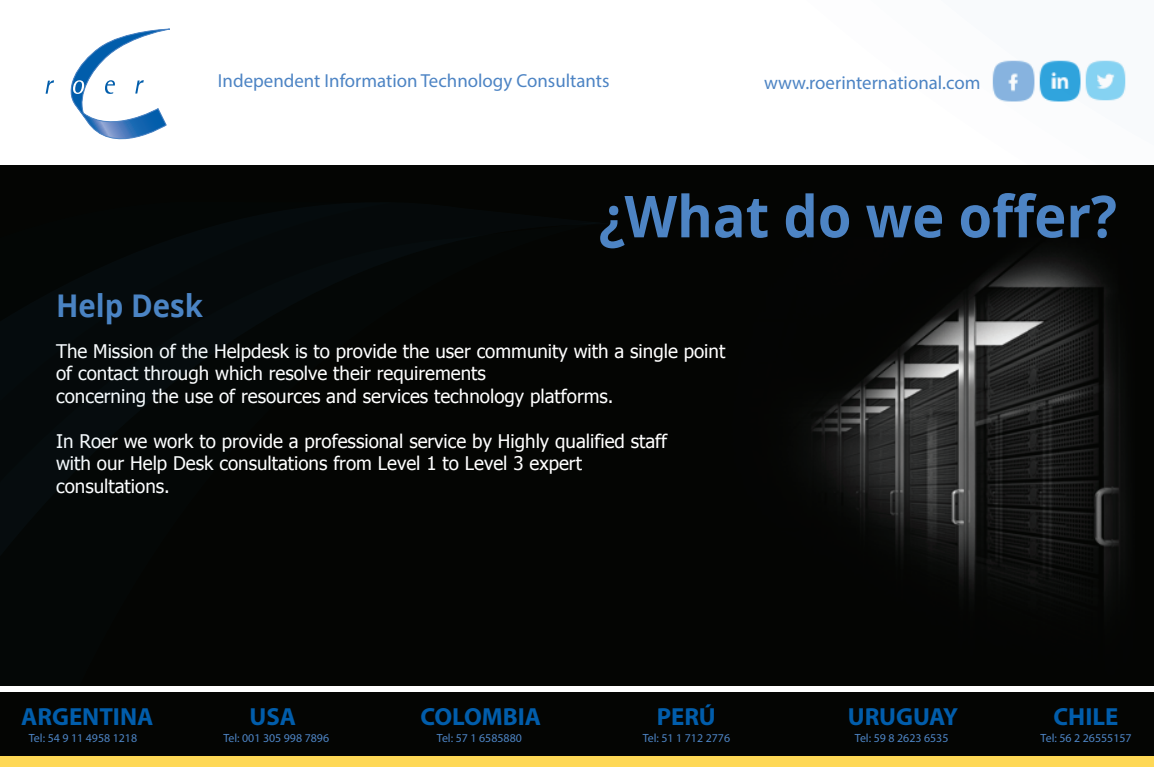
<style>
.page{position:relative;width:1154px;height:767px;background:#fff}
.page>*{position:absolute;margin:0;border:0;box-sizing:border-box;transform-origin:0 0}
.t1{font:700 57.88px "Open Sans";color:#4d84c4;scale:.94 1}
.t2{font:700 31.25px "Open Sans";color:#4d84c4;scale:.94 1}
.t3{font:700 24.75px "Myriad Pro";color:#015dab}
.t4{font:18.88px "Myriad Pro";color:#4d84c4}
.t5{font:18.75px/22.5px "Tahoma";color:#fff}
.t6{font:11.88px "Myriad Pro";color:#4d84c4}
</style>
<div class="page">
<div style="left:0;top:164px;width:1154px;height:521px;background:#040503"></div>
<img style="left:811px;top:253px;width:314px;height:346px">
<div style="left:0;top:753px;width:1154px;height:13px;background:#fed856"></div>
<svg style="left:0;top:223px;width:594px;height:332px"></svg>
<svg style="left:46px;top:80px;width:8px;height:14px"></svg>
<svg style="left:70px;top:29px;width:89px;height:111px"></svg>
<svg style="left:159px;top:28px;width:995px;height:137px"></svg>
<div style="left:0;top:692px;width:1154px;height:63px;background:#040503"></div>
<p class="t4" style="left:218px;top:69px;width:393px">Independent Information Technology Consultants</p>
<p class="t4" style="left:764px;top:71px;width:218px">www.roerinternational.com</p>
<h1 class="t1" style="left:598px;top:175px;width:553px">¿What do we offer?</h1>
<h2 class="t2" style="left:56px;top:283px;width:158px">Help Desk</h2>
<p class="t5" style="left:56px;top:338px;width:671px">The Mission of the Helpdesk is to provide the user community with a single point of contact through which resolve their requirements<br>concerning the use of resources and services technology platforms.</p>
<p class="t5" style="left:56px;top:428px;width:613px">In Roer we work to provide a professional service by Highly qualified staff with our Help Desk consultations from Level 1 to Level 3 expert consultations.</p>
<h3 class="t3" style="left:21px;top:700px;width:134px">ARGENTINA</h3>
<h3 class="t3" style="left:249px;top:700px;width:48px">USA</h3>
<h3 class="t3" style="left:420px;top:700px;width:122px">COLOMBIA</h3>
<h3 class="t3" style="left:657px;top:700px;width:61px">PERÚ</h3>
<h3 class="t3" style="left:848px;top:700px;width:112px">URUGUAY</h3>
<h3 class="t3" style="left:1053px;top:700px;width:66px">CHILE</h3>
<p class="t6" style="left:29px;top:730px;width:110px">Tel: 54 9 11 4958 1218</p>
<p class="t6" style="left:223px;top:730px;width:107px">Tel: 001 305 998 7896</p>
<p class="t6" style="left:437px;top:730px;width:86px">Tel: 57 1 6585880</p>
<p class="t6" style="left:643px;top:730px;width:89px">Tel: 51 1 712 2776</p>
<p class="t6" style="left:855px;top:730px;width:95px">Tel: 59 8 2623 6535</p>
<p class="t6" style="left:1040px;top:730px;width:93px">Tel: 56 2 26555157</p>
</div>
